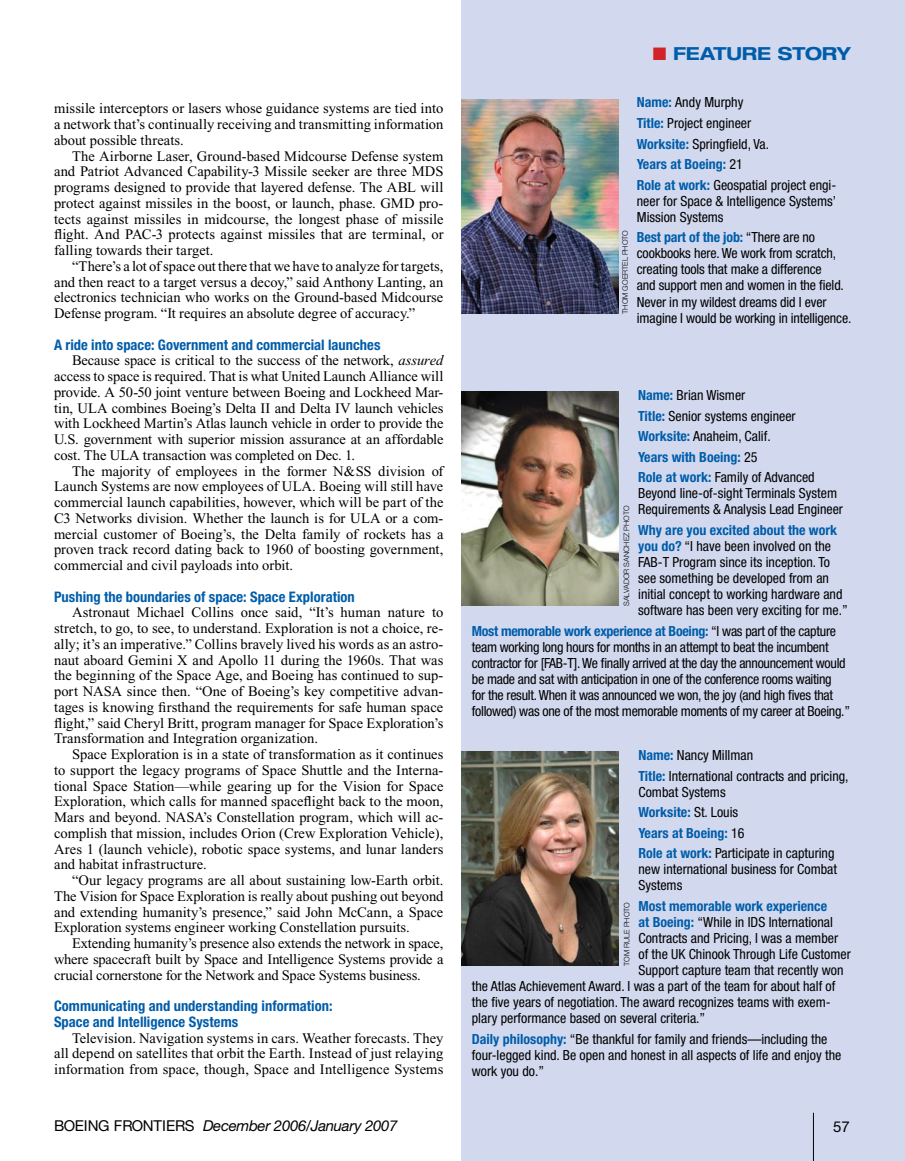
<style>
.page{position:relative;width:905px;height:1161px;background:#fff}
.page>*{position:absolute;margin:0;border:0;box-sizing:border-box;transform-origin:0 0}
.t1{font:700 expanded 18px "Helvetica Neue LT Std";letter-spacing:-.005em;color:#005daa}
.t2{font:italic 15px "Helvetica Neue LT Std";letter-spacing:-.02em;color:#000}
.t3{font:15px "Helvetica Neue LT Std";color:#000}
.t4{font:14.55px/15.8px "Times New Roman";color:#000;text-align:justify}
.t5{font:700 condensed 14.55px/15.8px "Helvetica Neue LT Std";letter-spacing:.005em;color:#005daa}
.t6{font:condensed 13.95px/16px "Helvetica Neue LT Std";color:#000}
.t7{font:condensed 13.95px/16px "Helvetica Neue LT Std";letter-spacing:-.02em;color:#000}
.t8{font:700 condensed 13.95px "Helvetica Neue LT Std";color:#005daa}
.t9{font:300 7.5px "Helvetica Neue LT Std";color:#000}
.s1{font-style:italic}
.s2{font-style:normal}
.s3{color:#d2232a}
.s4{font-weight:700;color:#005daa}
</style>
<div class="page">
<div style="left:461px;top:0;width:443px;height:1161px;background:#d2d9ee"></div>
<img style="left:461px;top:392px;width:158px;height:214px">
<hr style="left:813px;top:1113px;width:1px;height:48px;background:#000">
<img style="left:461px;top:99px;width:158px;height:215px">
<img style="left:461px;top:752px;width:158px;height:214px">
<p class="t4" style="left:54px;top:101px;width:391px">missile interceptors or lasers whose guidance systems are tied into a network that’s continually receiving and transmitting information about possible threats.</p>
<p class="t4" style="left:54px;top:148px;width:391px;text-indent:18px">The Airborne Laser, Ground-based Midcourse Defense system and Patriot Advanced Capability-3 Missile seeker are three MDS programs designed to provide that layered defense. The ABL will protect against missiles in the boost, or launch, phase. GMD pro&shy;tects against missiles in midcourse, the longest phase of missile flight. And PAC-3 protects against missiles that are terminal, or falling towards their target.</p>
<p class="t4" style="left:54px;top:258px;width:391px;text-indent:18px">“There’s a lot of space out there that we have to analyze for targets, and then react to a target versus a decoy,” said Anthony Lanting, an electronics technician who works on the Ground-based Midcourse Defense program. “It requires an absolute degree of accuracy.”</p>
<p class="t5" style="left:54px;top:336px;width:328px">A ride into space: Government and commercial launches</p>
<p class="t4" style="left:54px;top:353px;width:391px;text-indent:18px">Because space is critical to the success of the network, <span class="s1">assured </span>access to space is required. That is what United Launch Alliance will provide. A 50-50 joint venture between Boeing and Lockheed Mar&shy;tin, ULA combines Boeing’s Delta II and Delta IV launch vehicles with Lockheed Martin’s Atlas launch vehicle in order to provide the U.S. government with superior mission assurance at an affordable cost. The ULA transaction was completed on Dec. 1.</p>
<p class="t4" style="left:54px;top:463px;width:391px;text-indent:18px">The majority of employees in the former N&amp;SS division of Launch Systems are now employees of ULA. Boeing will still have commercial launch capabilities, however, which will be part of the C3 Networks division. Whether the launch is for ULA or a com&shy;mercial customer of Boeing’s, the Delta family of rockets has a proven track record dating back to 1960 of boosting government, commercial and civil payloads into orbit.</p>
<p class="t5" style="left:54px;top:588px;width:302px">Pushing the boundaries of space: Space Exploration</p>
<p class="t4" style="left:54px;top:605px;width:391px;text-indent:18px">Astronaut Michael Collins once said, “It’s human nature to stretch, to go, to see, to understand. Exploration is not a choice, re&shy;ally; it’s an imperative.” Collins bravely lived his words as an astro&shy;naut aboard Gemini X and Apollo 11 during the 1960s. That was the beginning of the Space Age, and Boeing has continued to sup&shy;port NASA since then. “One of Boeing’s key competitive advan&shy;tages is knowing firsthand the requirements for safe human space flight,” said Cheryl Britt, program manager for Space Exploration’s Transformation and Integration organization.</p>
<p class="t4" style="left:54px;top:746px;width:391px;text-indent:18px">Space Exploration is in a state of transformation as it continues to support the legacy programs of Space Shuttle and the Interna&shy;tional Space Station—while gearing up for the Vision for Space Exploration, which calls for manned spaceflight back to the moon, Mars and beyond. NASA’s Constellation program, which will ac&shy;complish that mission, includes Orion (Crew Exploration Vehicle), Ares 1 (launch vehicle), robotic space systems, and lunar landers and habitat infrastructure.</p>
<p class="t4" style="left:54px;top:872px;width:391px;text-indent:18px">“Our legacy programs are all about sustaining low-Earth orbit.<br>The Vision for Space Exploration is really about pushing out beyond and extending humanity’s presence,” said John McCann, a Space Exploration systems engineer working Constellation pursuits.</p>
<p class="t4" style="left:54px;top:935px;width:391px;text-indent:18px">Extending humanity’s presence also extends the network in space, where spacecraft built by Space and Intelligence Systems provide a crucial cornerstone for the Network and Space Systems business.</p>
<p class="t5" style="left:54px;top:998px;width:280px">Communicating and understanding information:<br>Space and Intelligence Systems</p>
<p class="t4" style="left:54px;top:1030px;width:391px;text-indent:18px">Television. Navigation systems in cars. Weather forecasts. They all depend on satellites that orbit the Earth. Instead of just relaying information from space, though, Space and Intelligence Systems</p>
<p class="t2" style="left:54px;top:1117px;width:345px"><span class="s2">BOEING FRONTIERS</span> December 2006/January 2007</p>
<p class="t1" style="left:653px;top:42px;width:199px"><span class="s3">■</span> FEATURE STORY</p>
<p class="t9" style="left:620px;top:314px;width:85px;rotate:-90deg">Thom Goertel photo</p>
<p class="t6" style="left:636px;top:92px;width:201px;line-height:20.5px"><span class="s4">Name:</span> Andy Murphy<br><span class="s4">Title:</span> Project engineer<br><span class="s4">Worksite:</span> Springfield, Va.<br><span class="s4">Years at Boeing:</span> 21<br><span class="s4">Role at work:</span> Geospatial project engi-</p>
<p class="t6" style="left:636px;top:193px;width:201px">neer for Space &amp; Intelligence Systems’<br>Mission Systems</p>
<p class="t6" style="left:636px;top:229px;width:216px"><span class="s4">Best part of the job:</span> “There are no cookbooks here. We work from scratch, creating tools that make a difference<br>and support men and women in the field.<br>Never in my wildest dreams did I ever imagine I would be working in intelligence.</p>
<p class="t6" style="left:638px;top:385px;width:178px;line-height:20.5px"><span class="s4">Name:</span> Brian Wismer<br><span class="s4">Title:</span> Senior systems engineer<br><span class="s4">Worksite:</span> Anaheim, Calif.<br><span class="s4">Years with Boeing:</span> 25<br><span class="s4">Role at work:</span> Family of Advanced</p>
<p class="t6" style="left:638px;top:485px;width:206px">Beyond line-of-sight Terminals System<br>Requirements &amp; Analysis Lead Engineer</p>
<p class="t6" style="left:638px;top:522px;width:211px"><span class="s4">Why are you excited about the work you do?</span> “I have been involved on the FAB-T Program since its inception. To see something be developed from an initial concept to working hardware and software has been very exciting for me.”</p>
<p class="t7" style="left:472px;top:623px;width:379px"><span class="s4">Most memorable work experience at Boeing:</span> “I was part of the capture team working long hours for months in an attempt to beat the incumbent contractor for [FAB-T]. We finally arrived at the day the announcement would be made and sat with anticipation in one of the conference rooms waiting<br>for the result. When it was announced we won, the joy (and high fives that followed) was one of the most memorable moments of my career at Boeing.”</p>
<p class="t9" style="left:622px;top:606px;width:102px;rotate:-90deg">SALVADOR SANCHEZ photo</p>
<p class="t6" style="left:638px;top:745px;width:212px;line-height:20.5px"><span class="s4">Name:</span> Nancy Millman<br><span class="s4">Title:</span> International contracts and pricing,</p>
<p class="t6" style="left:638px;top:781px;width:197px;line-height:20.5px">Combat Systems<br><span class="s4">Worksite:</span> St. Louis<br><span class="s4">Years at Boeing:</span> 16<br><span class="s4">Role at work:</span> Participate in capturing</p>
<p class="t6" style="left:638px;top:861px;width:200px">new international business for Combat<br>Systems</p>
<p class="t8" style="left:638px;top:897px;width:190px">Most memorable work experience</p>
<p class="t6" style="left:638px;top:914px;width:196px"><span class="s4">at Boeing:</span> “While in IDS International</p>
<p class="t6" style="left:638px;top:930px;width:201px">Contracts and Pricing, I was a member</p>
<p class="t6" style="left:638px;top:946px;width:214px">of the UK Chinook Through Life Customer</p>
<p class="t6" style="left:638px;top:962px;width:206px">Support capture team that recently won</p>
<p class="t6" style="left:472px;top:978px;width:365px">the Atlas Achievement Award. I was a part of the team for about half of</p>
<p class="t6" style="left:472px;top:994px;width:360px">the five years of negotiation. The award recognizes teams with exem-</p>
<p class="t6" style="left:472px;top:1010px;width:235px">plary performance based on several criteria.”</p>
<p class="t6" style="left:472px;top:1031px;width:371px"><span class="s4">Daily philosophy:</span> “Be thankful for family and friends—including the four-legged kind. Be open and honest in all aspects of life and enjoy the work you do.”</p>
<p class="t9" style="left:622px;top:966px;width:66px;rotate:-90deg">TOM RULE photo</p>
<p class="t3" style="left:833px;top:1118px;width:9px">57</p>
</div>
